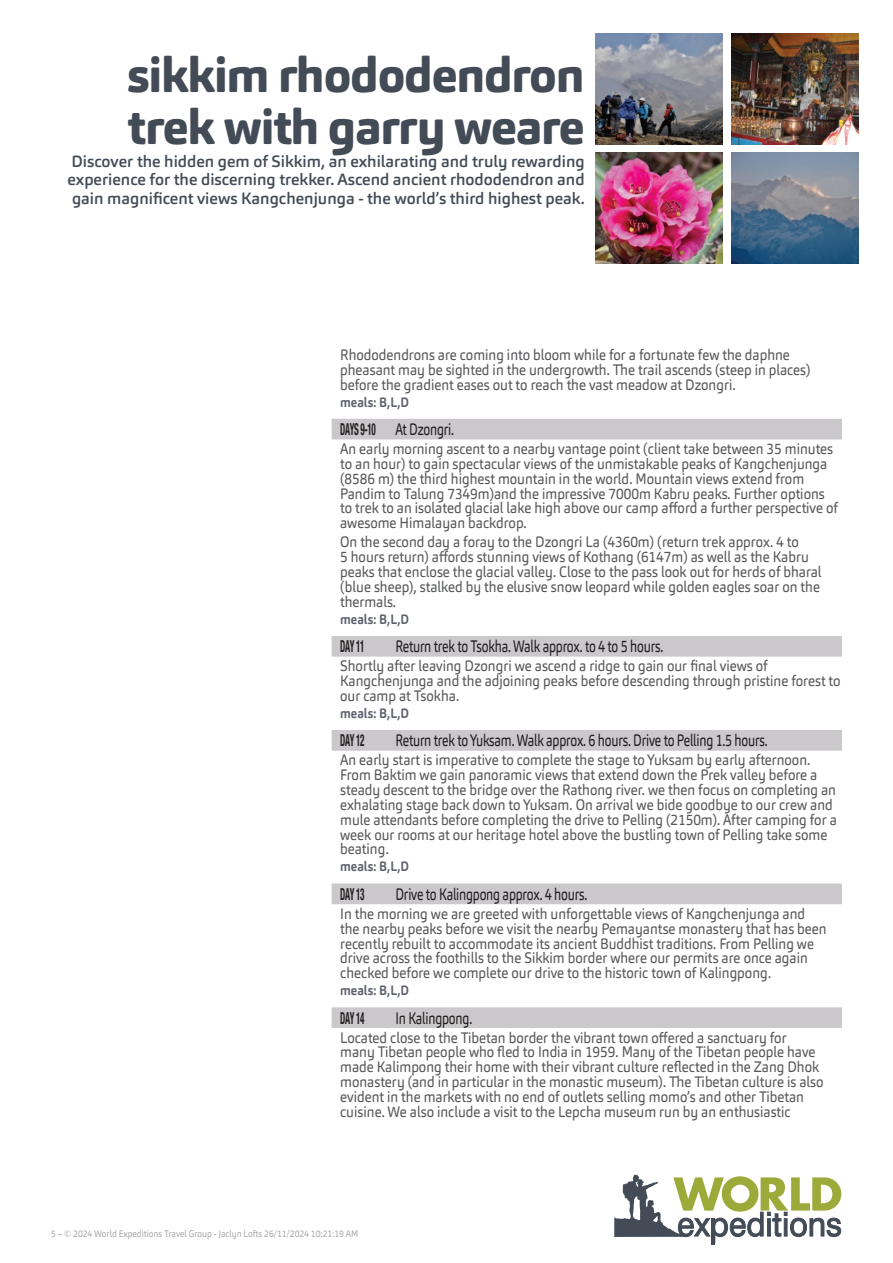
<style>
.page{position:relative;width:893px;height:1263px;background:#fff}
.page>*{position:absolute;margin:0;border:0;box-sizing:border-box;transform-origin:0 0}
.t1{font:800 48.6px/52.9px "Carnas";letter-spacing:-.025em;color:#434b56}
.t2{font:16.5px "Carnas";letter-spacing:-.015em;color:#231f20;scale:.75 1}
.t3{font:700 condensed 16.5px "Helvetica Neue LT Std";letter-spacing:-.035em;color:#231f20;scale:.55 1}
.t4{font:500 16.2px/18.9px "Carnas";color:#434b56;text-align:justify}
.t5{font:15px/14.9px "Carnas";color:#57585a;scale:.9 1}
.t6{font:700 13.5px "Carnas";color:#5f626d;scale:.9 1}
.t7{font:9.45px "Carnas";color:#a8a9ad;scale:.9 1}
.s1{font-family:"Helvetica Neue LT Std";font-weight:700;font-stretch:condensed}
</style>
<div class="page">
<svg style="left:614px;top:1174px;width:228px;height:71px"></svg>
<div style="left:332px;top:419px;width:510px;height:20px;background:#cbc8cc"></div>
<div style="left:332px;top:636px;width:510px;height:21px;background:#cbc8cc"></div>
<div style="left:332px;top:730px;width:510px;height:21px;background:#cbc8cc"></div>
<div style="left:332px;top:883px;width:510px;height:21px;background:#cbc8cc"></div>
<div style="left:332px;top:1007px;width:510px;height:21px;background:#cbc8cc"></div>
<img style="left:595px;top:34px;width:128px;height:110px">
<img style="left:731px;top:34px;width:128px;height:110px">
<img style="left:595px;top:153px;width:128px;height:110px">
<img style="left:731px;top:153px;width:128px;height:110px">
<h1 class="t1" style="left:127px;top:48px;width:459px">sikkim rhododendron trek with garry weare</h1>
<p class="t4" style="left:68px;top:151px;width:519px">Discover the hidden gem of Sikkim, an exhilarating and truly rewarding experience for the discerning trekker. Ascend ancient rhododendron and gain magnificent views Kangchenjunga ‑ the world’s third highest peak.</p>
<p class="t5" style="left:340px;top:347px;width:524px">Rhododendrons are coming into bloom while for a fortunate few the daphne pheasant may be sighted in the undergrowth. The trail ascends (steep in places) before the gradient eases out to reach the vast meadow at Dzongri.</p>
<p class="t6" style="left:340px;top:393px;width:78px">meals: B,L,D</p>
<p class="t2" style="left:340px;top:419px;width:153px"><span class="s1">DAYS 9-10</span> At Dzongri.</p>
<p class="t5" style="left:340px;top:441px;width:555px">An early morning ascent to a nearby vantage point (client take between 35 minutes to an hour) to gain spectacular views of the unmistakable peaks of Kangchenjunga (8586 m) the third highest mountain in the world. Mountain views extend from Pandim to Talung 7349m)and the impressive 7000m Kabru peaks. Further options to trek to an isolated glacial lake high above our camp afford a further perspective of awesome Himalayan backdrop.</p>
<p class="t5" style="left:340px;top:535px;width:536px">On the second day a foray to the Dzongri La (4360m) (return trek approx. 4 to<br>5 hours return) affords stunning views of Kothang (6147m) as well as the Kabru peaks that enclose the glacial valley. Close to the pass look out for herds of bharal (blue sheep), stalked by the elusive snow leopard while golden eagles soar on the thermals.</p>
<p class="t6" style="left:340px;top:610px;width:78px">meals: B,L,D</p>
<p class="t3" style="left:340px;top:636px;width:46px">DAY 11</p>
<p class="t2" style="left:395px;top:636px;width:358px">Return trek to Tsokha. Walk approx. to 4 to 5 hours.</p>
<p class="t5" style="left:340px;top:658px;width:558px">Shortly after leaving Dzongri we ascend a ridge to gain our final views of<br>Kangchenjunga and the adjoining peaks before descending through pristine forest to our camp at Tsokha.</p>
<p class="t6" style="left:340px;top:704px;width:78px">meals: B,L,D</p>
<p class="t3" style="left:340px;top:730px;width:46px">DAY 12</p>
<p class="t2" style="left:395px;top:730px;width:498px">Return trek to Yuksam. Walk approx. 6 hours. Drive to Pelling 1.5 hours.</p>
<p class="t5" style="left:340px;top:752px;width:553px">An early start is imperative to complete the stage to Yuksam by early afternoon.<br>From Baktim we gain panoramic views that extend down the Prek valley before a steady descent to the bridge over the Rathong river. we then focus on completing an exhalating stage back down to Yuksam. On arrival we bide goodbye to our crew and mule attendants before completing the drive to Pelling (2150m). After camping for a week our rooms at our heritage hotel above the bustling town of Pelling take some beating.</p>
<p class="t6" style="left:340px;top:858px;width:78px">meals: B,L,D</p>
<p class="t3" style="left:340px;top:884px;width:46px">DAY 13</p>
<p class="t2" style="left:395px;top:883px;width:257px">Drive to Kalingpong approx. 4 hours.</p>
<p class="t5" style="left:340px;top:906px;width:542px">In the morning we are greeted with unforgettable views of Kangchenjunga and the nearby peaks before we visit the nearby Pemayantse monastery that has been recently rebuilt to accommodate its ancient Buddhist traditions. From Pelling we drive across the foothills to the Sikkim border where our permits are once again checked before we complete our drive to the historic town of Kalingpong.</p>
<p class="t6" style="left:340px;top:982px;width:78px">meals: B,L,D</p>
<p class="t3" style="left:340px;top:1008px;width:46px">DAY 14</p>
<p class="t2" style="left:395px;top:1007px;width:104px">In Kalingpong.</p>
<p class="t5" style="left:340px;top:1030px;width:539px">Located close to the Tibetan border the vibrant town offered a sanctuary for many Tibetan people who fled to India in 1959. Many of the Tibetan people have made Kalimpong their home with their vibrant culture reflected in the Zang Dhok monastery (and in particular in the monastic museum). The Tibetan culture is also evident in the markets with no end of outlets selling momo’s and other Tibetan cuisine. We also include a visit to the Lepcha museum run by an enthusiastic</p>
<p class="t7" style="left:51px;top:1227px;width:343px">5 – © 2024 World Expeditions Travel Group - Jaclyn Lofts 26/11/2024 10:21:19 AM</p>
</div>
